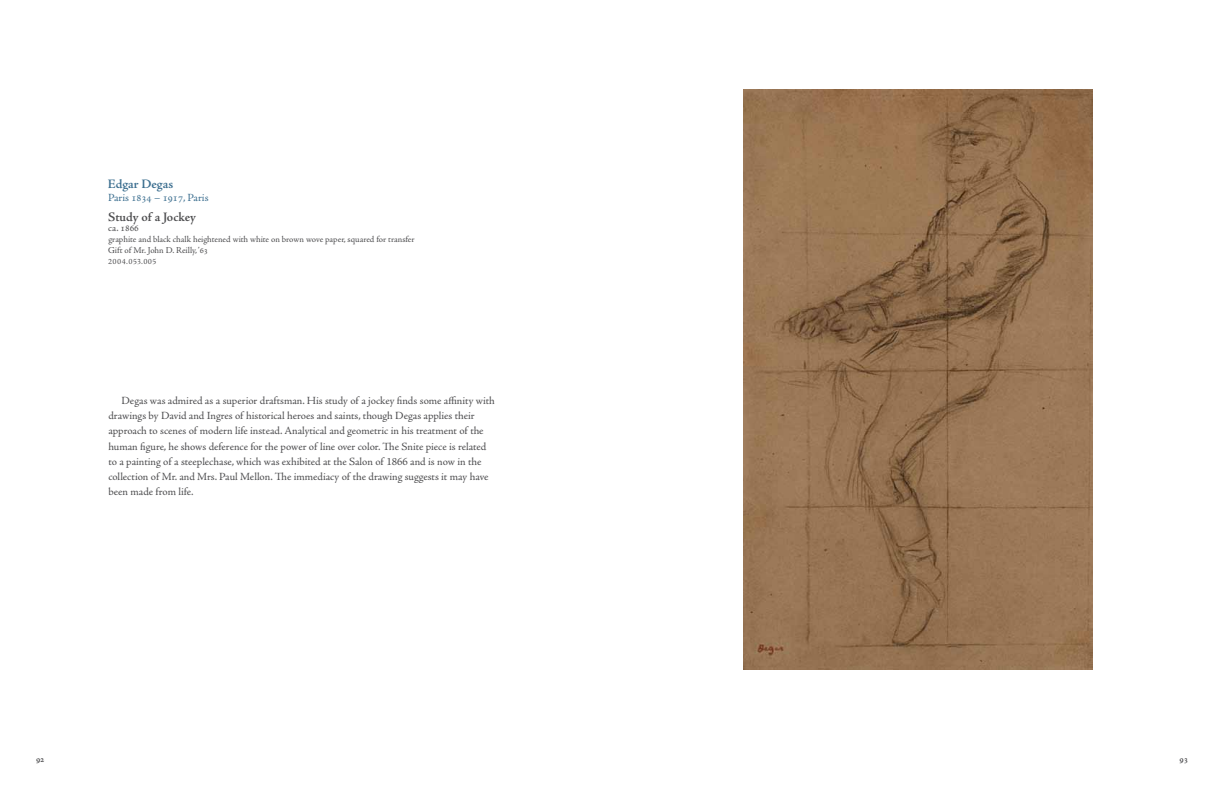
<style>
.page{position:relative;width:1224px;height:792px;background:#fff}
.page>*{position:absolute;margin:0;border:0;box-sizing:border-box;transform-origin:0 0}
.t1{font:600 13px "Adobe Jenson Pro";letter-spacing:-.005em;color:#4d4d4f}
.t2{font:600 13px "Adobe Jenson Pro";color:#3b6e8f}
.t3{font:11px/15.2px "Adobe Jenson Pro";letter-spacing:-.005em;color:#4d4d4f}
.t4{font:11px "Adobe Jenson Pro";color:#3b6e8f}
.t5{font:10px "Adobe Jenson Pro";color:#4d4d4f}
.t6{font:9px/11px "Adobe Jenson Pro";letter-spacing:-.005em;color:#4d4d4f}
.t7{font:600 9px "Adobe Jenson Pro";color:#4d4d4f}
.t8{font:8px "Adobe Jenson Pro";letter-spacing:.05em;color:#4d4d4f}
</style>
<div class="page">
<img style="left:744px;top:89px;width:348px;height:581px">
<p class="t2" style="left:108px;top:176px;width:67px">Edgar Degas</p>
<p class="t4" style="left:108px;top:191px;width:102px">Paris 1834 – 1917, Paris</p>
<p class="t1" style="left:108px;top:209px;width:89px">Study of a Jockey</p>
<p class="t5" style="left:108px;top:222px;width:32px">ca. 1866</p>
<p class="t6" style="left:108px;top:234px;width:308px">graphite and black chalk heightened with white on brown wove paper, squared for transfer<br>Gift of Mr. John D. Reilly, ’63</p>
<p class="t8" style="left:108px;top:257px;width:50px">2004.053.005</p>
<p class="t3" style="left:108px;top:393px;width:388px;text-indent:13px">Degas was admired as a superior draftsman. His study of a jockey finds some affinity with drawings by David and Ingres of historical heroes and saints, though Degas applies their approach to scenes of modern life instead. Analytical and geometric in his treatment of the human figure, he shows deference for the power of line over color. The Snite piece is related to a painting of a steeplechase, which was exhibited at the Salon of 1866 and is now in the collection of Mr. and Mrs. Paul Mellon. The immediacy of the drawing suggests it may have been made from life.</p>
<p class="t7" style="left:36px;top:755px;width:10px">92</p>
<p class="t7" style="left:1179px;top:755px;width:10px">93</p>
</div>
